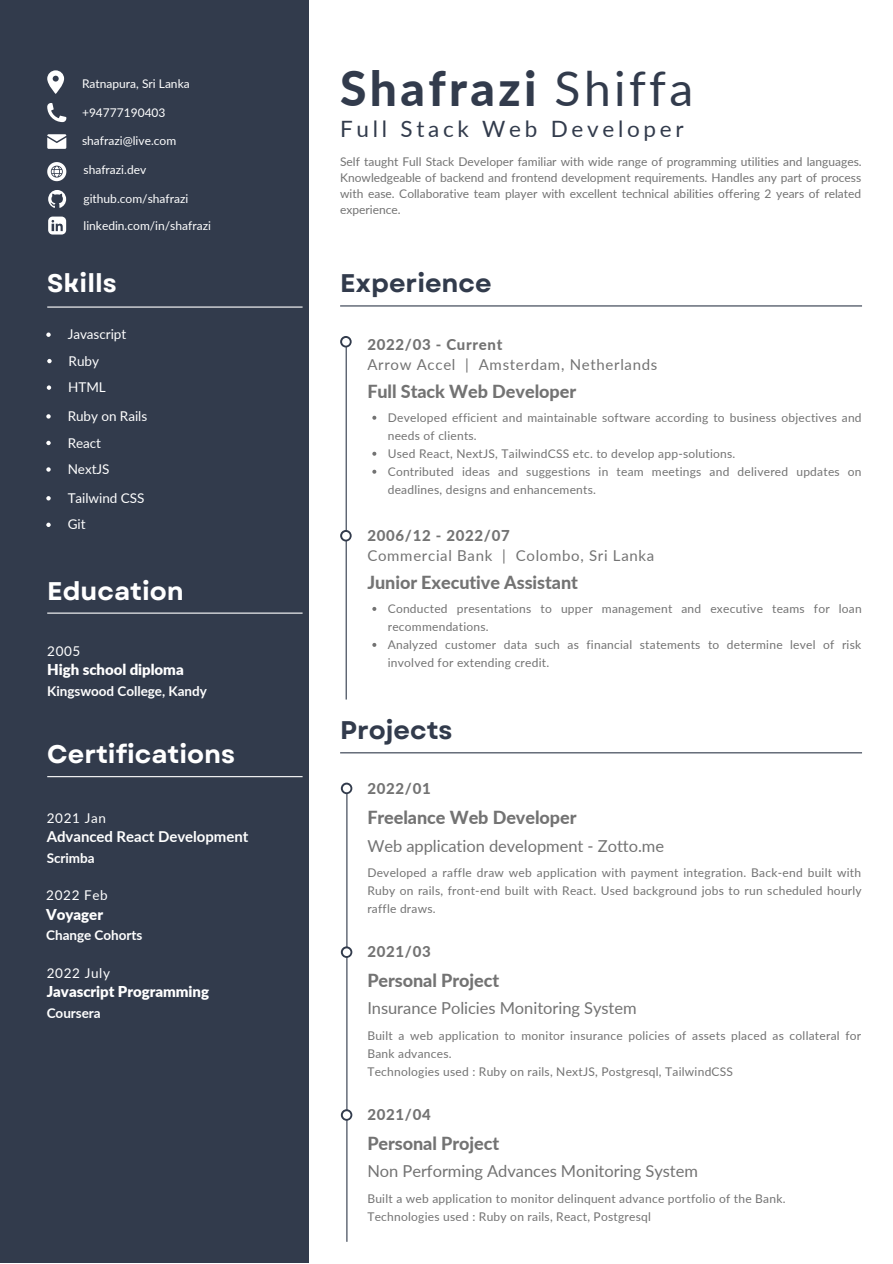
<style>
.page{position:relative;width:893px;height:1264px;background:#fff}
.page>*{position:absolute;margin:0;border:0;box-sizing:border-box;transform-origin:0 0}
.t1{font:800 48px "Lato";letter-spacing:.07em;color:#323b4c}
.t2{font:700 25.5px "Garet";color:#fff}
.t3{font:700 25.5px "Garet";color:#323b4c}
.t4{font:22.5px "Lato";letter-spacing:.165em;color:#323b4c}
.t5{font:800 18px "Lato";letter-spacing:-.005em;color:#737373}
.t6{font:16.5px "Lato";letter-spacing:-.005em;color:#737373}
.t7{font:15px "Lato";letter-spacing:.045em;color:#737373}
.t8{font:800 15px "Lato";letter-spacing:.045em;color:#737373}
.t9{font:900 15px "Lato";letter-spacing:-.005em;color:#fff}
.t10{font:700 15px "Lato";letter-spacing:-.005em;color:#fff}
.t11{font:13.5px/26.5px "Lato";color:#fff}
.t12{font:700 13.5px "Lato";color:#fff}
.t13{font:13.5px "Lato";letter-spacing:.045em;color:#fff}
.t14{font:12px/18px "Lato";letter-spacing:.02em;color:#737373}
.t15{font:12px "Lato";color:#fff}
.s1{font-weight:400}
</style>
<div class="page">
<div style="left:0;top:0;width:308px;height:1262px;background:#323b4c"></div>
<hr style="left:47px;top:612px;width:255px;height:1px;background:#fff">
<hr style="left:340px;top:305px;width:522px;height:1px;background:#323b4c">
<hr style="left:345px;top:342px;width:2px;height:357px;background:#323b4c">
<svg style="left:340px;top:336px;width:11px;height:11px"></svg>
<div style="left:342px;top:338px;width:8px;height:7px;background:#fff;border-radius:50%"></div>
<svg style="left:340px;top:530px;width:11px;height:11px"></svg>
<div style="left:342px;top:532px;width:8px;height:7px;background:#fff;border-radius:50%"></div>
<hr style="left:340px;top:752px;width:522px;height:1px;background:#323b4c">
<svg style="left:46px;top:332px;width:5px;height:5px"></svg>
<hr style="left:47px;top:306px;width:255px;height:1px;background:#fff">
<svg style="left:47px;top:103px;width:19px;height:19px"></svg>
<svg style="left:47px;top:134px;width:19px;height:15px"></svg>
<svg style="left:47px;top:70px;width:17px;height:24px"></svg>
<svg style="left:47px;top:162px;width:19px;height:19px"></svg>
<svg style="left:48px;top:190px;width:18px;height:18px"></svg>
<svg style="left:48px;top:216px;width:18px;height:18px"></svg>
<svg style="left:372px;top:416px;width:4px;height:4px"></svg>
<svg style="left:372px;top:452px;width:4px;height:4px"></svg>
<svg style="left:372px;top:470px;width:4px;height:4px"></svg>
<svg style="left:372px;top:607px;width:4px;height:4px"></svg>
<svg style="left:372px;top:643px;width:4px;height:4px"></svg>
<svg style="left:47px;top:359px;width:5px;height:4px"></svg>
<svg style="left:47px;top:385px;width:4px;height:5px"></svg>
<svg style="left:46px;top:414px;width:5px;height:4px"></svg>
<svg style="left:46px;top:441px;width:5px;height:4px"></svg>
<svg style="left:46px;top:467px;width:5px;height:4px"></svg>
<svg style="left:46px;top:496px;width:5px;height:4px"></svg>
<svg style="left:46px;top:522px;width:5px;height:5px"></svg>
<hr style="left:47px;top:776px;width:255px;height:1px;background:#fff">
<hr style="left:346px;top:788px;width:1px;height:453px;background:#323b4c">
<svg style="left:341px;top:782px;width:11px;height:12px"></svg>
<div style="left:343px;top:784px;width:7px;height:8px;background:#fff;border-radius:50%"></div>
<svg style="left:341px;top:946px;width:11px;height:11px"></svg>
<div style="left:343px;top:948px;width:7px;height:8px;background:#fff;border-radius:50%"></div>
<svg style="left:341px;top:1109px;width:11px;height:11px"></svg>
<div style="left:343px;top:1111px;width:7px;height:7px;background:#fff;border-radius:50%"></div>
<p class="t15" style="left:82px;top:76px;width:109px">Ratnapura, Sri Lanka</p>
<p class="t15" style="left:82px;top:105px;width:85px">+94777190403</p>
<p class="t15" style="left:82px;top:133px;width:96px">shafrazi@live.com</p>
<p class="t15" style="left:83px;top:162px;width:64px">shafrazi.dev</p>
<p class="t15" style="left:83px;top:191px;width:106px">github.com/shafrazi</p>
<p class="t15" style="left:83px;top:218px;width:129px">linkedin.com/in/shafrazi</p>
<h2 class="t2" style="left:47px;top:265px;width:71px">Skills</h2>
<p class="t11" style="left:68px;top:321px;width:60px">Javascript</p>
<p class="t11" style="left:68px;top:347px;width:39px">Ruby<br>HTML</p>
<p class="t11" style="left:68px;top:402px;width:81px">Ruby on Rails<br>React<br>NextJS</p>
<p class="t11" style="left:68px;top:484px;width:78px">Tailwind CSS<br>Git</p>
<h2 class="t2" style="left:47px;top:572px;width:138px">Education</h2>
<p class="t11" style="left:47px;top:637px;width:35px">2005</p>
<p class="t9" style="left:47px;top:660px;width:138px">High school diploma</p>
<p class="t12" style="left:47px;top:683px;width:161px">Kingswood College, Kandy</p>
<h2 class="t2" style="left:47px;top:735px;width:189px">Certifications</h2>
<p class="t11" style="left:47px;top:804px;width:61px">2021 Jan</p>
<p class="t10" style="left:47px;top:827px;width:203px">Advanced React Development</p>
<p class="t12" style="left:47px;top:849px;width:49px">Scrimba</p>
<p class="t11" style="left:46px;top:882px;width:63px">2022 Feb</p>
<p class="t9" style="left:46px;top:904px;width:58px">Voyager</p>
<p class="t12" style="left:46px;top:927px;width:98px">Change Cohorts</p>
<p class="t13" style="left:47px;top:964px;width:65px">2022 July</p>
<p class="t9" style="left:47px;top:982px;width:164px">Javascript Programming</p>
<p class="t12" style="left:47px;top:1004px;width:56px">Coursera</p>
<h1 class="t1" style="left:340px;top:59px;width:354px">Shafrazi <span class="s1">Shiffa</span></h1>
<h3 class="t4" style="left:340px;top:114px;width:345px">Full Stack Web Developer</h3>
<p class="t14" style="left:340px;top:153px;width:523px;line-height:16px;text-align:justify">Self taught Full Stack Developer familiar with wide range of programming utilities and languages.<br>Knowledgeable of backend and frontend development requirements. Handles any part of process with ease. Collaborative team player with excellent technical abilities offering 2 years of related experience.</p>
<h2 class="t3" style="left:340px;top:265px;width:153px">Experience</h2>
<p class="t8" style="left:367px;top:335px;width:137px">2022/03 - Current</p>
<p class="t7" style="left:367px;top:355px;width:291px">Arrow Accel | Amsterdam, Netherlands</p>
<h3 class="t5" style="left:367px;top:380px;width:210px">Full Stack Web Developer</h3>
<p class="t14" style="left:388px;top:408px;width:475px">Developed efficient and maintainable software according to business objectives and needs of clients.<br>Used React, NextJS, TailwindCSS etc. to develop app-solutions.<br>Contributed ideas and suggestions in team meetings and delivered updates on deadlines, designs and enhancements.</p>
<p class="t8" style="left:367px;top:526px;width:144px">2006/12 - 2022/07</p>
<p class="t7" style="left:367px;top:546px;width:288px">Commercial Bank | Colombo, Sri Lanka</p>
<h3 class="t5" style="left:367px;top:571px;width:212px">Junior Executive Assistant</h3>
<p class="t14" style="left:388px;top:599px;width:475px">Conducted presentations to upper management and executive teams for loan recommendations.<br>Analyzed customer data such as financial statements to determine level of risk involved for extending credit.</p>
<h2 class="t3" style="left:340px;top:712px;width:114px">Projects</h2>
<p class="t8" style="left:367px;top:779px;width:65px">2022/01</p>
<h3 class="t5" style="left:367px;top:806px;width:211px">Freelance Web Developer</h3>
<h3 class="t6" style="left:367px;top:835px;width:298px">Web application development - Zotto.me</h3>
<p class="t14" style="left:367px;top:863px;width:496px;text-align:justify">Developed a raffle draw web application with payment integration. Back-end built with Ruby on rails, front-end built with React. Used background jobs to run scheduled hourly raffle draws.</p>
<p class="t8" style="left:367px;top:942px;width:65px">2021/03</p>
<h3 class="t5" style="left:367px;top:969px;width:133px">Personal Project</h3>
<h3 class="t6" style="left:367px;top:998px;width:271px">Insurance Policies Monitoring System</h3>
<p class="t14" style="left:367px;top:1026px;width:495px">Built a web application to monitor insurance policies of assets placed as collateral for<br>Bank advances.<br>Technologies used : Ruby on rails, NextJS, Postgresql, TailwindCSS</p>
<p class="t8" style="left:367px;top:1105px;width:65px">2021/04</p>
<h3 class="t5" style="left:367px;top:1132px;width:133px">Personal Project</h3>
<h3 class="t6" style="left:367px;top:1160px;width:332px">Non Performing Advances Monitoring System</h3>
<p class="t14" style="left:367px;top:1188px;width:419px">Built a web application to monitor delinquent advance portfolio of the Bank.<br>Technologies used : Ruby on rails, React, Postgresql</p>
</div>
